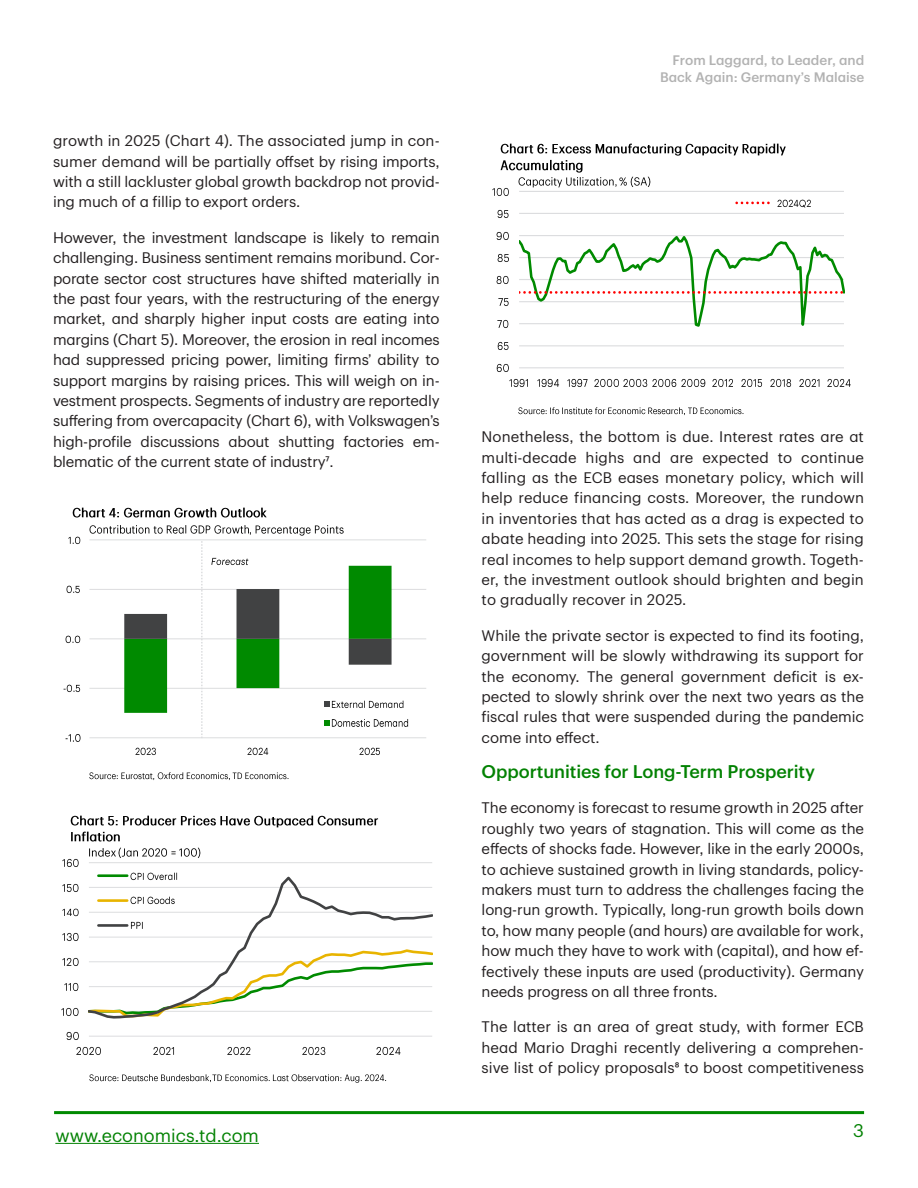
<style>
.page{position:relative;width:918px;height:1188px;background:#fff}
.page>*{position:absolute;margin:0;border:0;box-sizing:border-box;transform-origin:0 0}
.Subtitle{font:500 18px "TD Graphik";letter-spacing:-.005em;color:#038203}
.t1{font:18px "TD Graphik";color:#038203}
.Paragraph{font:15px/20.4px "TD Graphik";letter-spacing:-.01em;color:#231f20;text-align:justify}
.t2{font:500 13.5px/16.2px "TD Graphik";color:#b2b2b2;text-align:right}
</style>
<div class="page">
<hr style="left:55px;top:1143px;width:204px;height:1px;background:#038203">
<hr style="left:54px;top:1111px;width:810px;height:3px;background:#008a00">
<hr style="left:519px;top:367px;width:325px;height:1px;background:#dcdddf">
<hr style="left:519px;top:213px;width:325px;height:1px;background:#dcdddf">
<hr style="left:519px;top:191px;width:325px;height:1px;background:#dcdddf">
<svg style="left:519px;top:235px;width:326px;height:112px"></svg>
<img style="left:497px;top:363px;width:12px;height:9px">
<img style="left:498px;top:341px;width:11px;height:9px">
<img style="left:498px;top:319px;width:11px;height:9px">
<img style="left:499px;top:298px;width:10px;height:8px">
<img style="left:497px;top:275px;width:12px;height:9px">
<img style="left:498px;top:253px;width:11px;height:9px">
<img style="left:497px;top:231px;width:12px;height:9px">
<img style="left:498px;top:209px;width:11px;height:9px">
<img style="left:492px;top:187px;width:17px;height:9px">
<img style="left:509px;top:378px;width:19px;height:9px">
<img style="left:538px;top:378px;width:22px;height:9px">
<img style="left:567px;top:378px;width:166px;height:9px">
<img style="left:741px;top:378px;width:22px;height:9px">
<img style="left:770px;top:378px;width:22px;height:9px">
<img style="left:800px;top:378px;width:20px;height:9px">
<img style="left:828px;top:378px;width:23px;height:9px">
<svg style="left:737px;top:202px;width:33px;height:2px"></svg>
<img style="left:778px;top:199px;width:33px;height:9px">
<img style="left:518px;top:407px;width:226px;height:8px">
<img style="left:518px;top:177px;width:99px;height:10px">
<img style="left:619px;top:176px;width:32px;height:11px">
<img style="left:501px;top:143px;width:285px;height:13px">
<img style="left:501px;top:159px;width:82px;height:13px">
<hr style="left:89px;top:1036px;width:343px;height:1px;background:#dcdddf">
<hr style="left:89px;top:862px;width:343px;height:1px;background:#dcdddf">
<svg style="left:89px;top:874px;width:343px;height:145px"></svg>
<img style="left:66px;top:1031px;width:13px;height:9px">
<img style="left:62px;top:1007px;width:17px;height:9px">
<img style="left:64px;top:982px;width:15px;height:9px">
<img style="left:63px;top:957px;width:16px;height:9px">
<img style="left:62px;top:932px;width:17px;height:9px">
<img style="left:62px;top:908px;width:17px;height:9px">
<img style="left:63px;top:883px;width:16px;height:9px">
<img style="left:62px;top:858px;width:17px;height:9px">
<img style="left:77px;top:1046px;width:24px;height:9px">
<img style="left:153px;top:1046px;width:22px;height:9px">
<img style="left:227px;top:1046px;width:24px;height:9px">
<img style="left:302px;top:1046px;width:24px;height:9px">
<img style="left:377px;top:1046px;width:24px;height:9px">
<hr style="left:98px;top:874px;width:29px;height:3px;background:#008a00">
<img style="left:130px;top:872px;width:52px;height:9px">
<hr style="left:98px;top:899px;width:29px;height:3px;background:#e8b400">
<img style="left:130px;top:894px;width:50px;height:12px">
<hr style="left:98px;top:924px;width:29px;height:3px;background:#414243">
<img style="left:130px;top:919px;width:18px;height:12px">
<img style="left:89px;top:1074px;width:124px;height:9px">
<img style="left:213px;top:1074px;width:174px;height:9px">
<img style="left:89px;top:848px;width:30px;height:9px">
<img style="left:119px;top:847px;width:82px;height:11px">
<img style="left:70px;top:815px;width:309px;height:13px">
<img style="left:71px;top:831px;width:49px;height:11px">
<hr style="left:90px;top:737px;width:336px;height:1px;background:#dcdddf">
<hr style="left:90px;top:688px;width:336px;height:1px;background:#dcdddf">
<hr style="left:90px;top:638px;width:336px;height:1px;background:#dcdddf">
<hr style="left:90px;top:589px;width:336px;height:1px;background:#dcdddf">
<hr style="left:90px;top:539px;width:336px;height:1px;background:#dcdddf">
<img style="left:65px;top:734px;width:16px;height:8px">
<img style="left:64px;top:684px;width:17px;height:9px">
<img style="left:66px;top:635px;width:15px;height:9px">
<img style="left:67px;top:585px;width:13px;height:9px">
<img style="left:68px;top:536px;width:13px;height:9px">
<img style="left:135px;top:747px;width:21px;height:9px">
<img style="left:247px;top:747px;width:22px;height:8px">
<img style="left:360px;top:747px;width:20px;height:9px">
<img style="left:392px;top:700px;width:12px;height:8px">
<img style="left:392px;top:719px;width:17px;height:8px">
<img style="left:90px;top:772px;width:199px;height:8px">
<img style="left:90px;top:525px;width:160px;height:10px">
<img style="left:250px;top:525px;width:94px;height:11px">
<svg style="left:124px;top:540px;width:268px;height:197px"></svg>
<img style="left:212px;top:554px;width:40px;height:13px">
<img style="left:72px;top:507px;width:195px;height:11px">
<p class="Paragraph" style="left:53px;top:129px;width:388px">growth in 2025 (Chart 4). The associated jump in con&shy;sumer demand will be partially offset by rising imports, with a still lackluster global growth backdrop not provid&shy;ing much of a fillip to export orders.</p>
<p class="Paragraph" style="left:53px;top:226px;width:388px">However, the investment landscape is likely to remain challenging. Business sentiment remains moribund. Cor&shy;porate sector cost structures have shifted materially in the past four years, with the restructuring of the energy market, and sharply higher input costs are eating into margins (Chart 5). Moreover, the erosion in real incomes had suppressed pricing power, limiting firms’ ability to support margins by raising prices. This will weigh on in&shy;vestment prospects. Segments of industry are reportedly suffering from overcapacity (Chart 6), with Volkswagen’s high-profile discussions about shutting factories em&shy;blematic of the current state of industry7.</p>
<p class="t2" style="left:660px;top:51px;width:206px">From Laggard, to Leader, and<br>Back Again: Germany’s Malaise</p>
<p class="Paragraph" style="left:482px;top:425px;width:384px">Nonetheless, the bottom is due. Interest rates are at multi-decade highs and are expected to continue falling as the ECB eases monetary policy, which will help reduce financing costs. Moreover, the rundown in inventories that has acted as a drag is expected to abate heading into 2025. This sets the stage for rising real incomes to help support demand growth. Togeth&shy;er, the investment outlook should brighten and begin to gradually recover in 2025.</p>
<p class="Paragraph" style="left:482px;top:624px;width:384px">While the private sector is expected to find its footing, government will be slowly withdrawing its support for the economy. The general government deficit is ex&shy;pected to slowly shrink over the next two years as the fiscal rules that were suspended during the pandemic come into effect.</p>
<p class="Subtitle" style="left:482px;top:758px;width:335px">Opportunities for Long-Term Prosperity</p>
<p class="Paragraph" style="left:482px;top:797px;width:384px">The economy is forecast to resume growth in 2025 after roughly two years of stagnation. This will come as the effects of shocks fade. However, like in the early 2000s, to achieve sustained growth in living standards, policy&shy;makers must turn to address the challenges facing the long-run growth. Typically, long-run growth boils down to, how many people (and hours) are available for work, how much they have to work with (capital), and how ef&shy;fectively these inputs are used (productivity). Germany needs progress on all three fronts.</p>
<p class="Paragraph" style="left:482px;top:1016px;width:384px">The latter is an area of great study, with former ECB head Mario Draghi recently delivering a comprehen&shy;sive list of policy proposals8 to boost competitiveness</p>
<p class="t1" style="left:55px;top:1122px;width:205px">www.economics.td.com</p>
<p class="t1" style="left:853px;top:1117px;width:12px">3</p>
</div>
